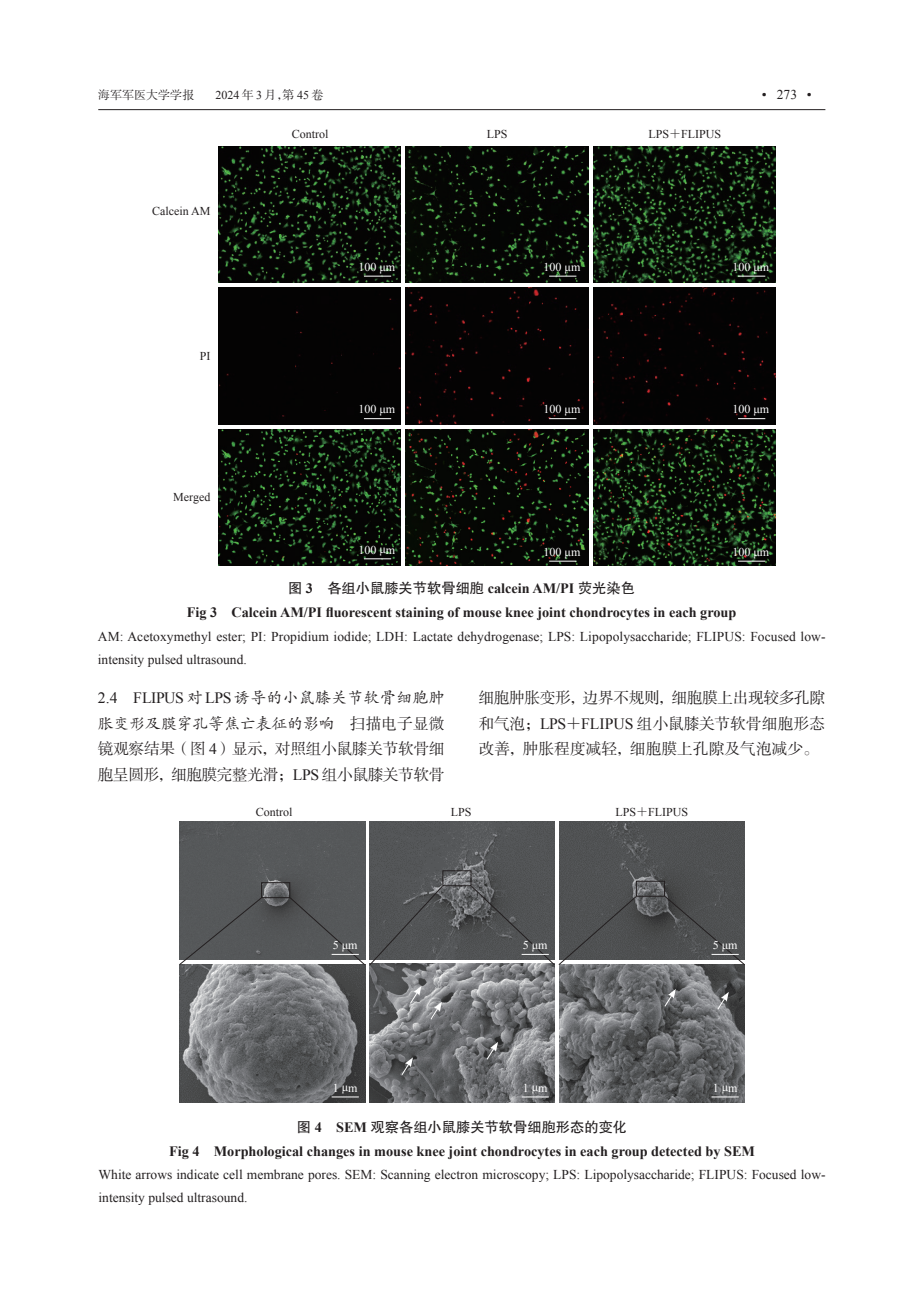
<style>
.page{position:relative;width:919px;height:1289px;background:#fff}
.page>*{position:absolute;margin:0;border:0;box-sizing:border-box;transform-origin:0 0}
.t1{font:15.75px/25.5px "FZSSK GBK1 0";letter-spacing:-.025em;color:#231f20}
.t2{font:15.75px/25.5px "FZKTJW GB1 0";color:#231f20}
.t3{font:700 14.25px "Times New Roman";color:#231f20}
.t4{font:14.25px "FZHTJW GB1 0";color:#231f20}
.t5{font:13.5px/23.2px "Times New Roman";color:#231f20}
.t6{font:12px "Times New Roman";color:#fff}
.t7{font:12px "Times New Roman";color:#231f20}
.t8{font:12px "FZSSK GBK1 0";color:#231f20}
.s1{font-family:"Times New Roman"}
.s2{font-family:"Sim Sun";font-size:15px}
.s3{font-family:"Sim Sun"}
.s4{font-family:"Times New Roman";font-weight:700}
.s5{font-family:"FZSSK GBK1 0"}
</style>
<div class="page">
<hr style="left:98px;top:109px;width:727px;height:1px;background:#231f20">
<img style="left:218px;top:146px;width:182px;height:136px">
<img style="left:406px;top:146px;width:182px;height:136px">
<img style="left:593px;top:146px;width:182px;height:136px">
<div style="left:218px;top:288px;width:182px;height:137px;background:#040303"></div>
<div style="left:406px;top:288px;width:182px;height:137px;background:#040303"></div>
<div style="left:593px;top:288px;width:182px;height:137px;background:#030303"></div>
<img style="left:218px;top:430px;width:182px;height:135px">
<img style="left:406px;top:430px;width:182px;height:135px">
<img style="left:593px;top:430px;width:182px;height:135px">
<svg style="left:364px;top:276px;width:27px;height:1px"></svg>
<svg style="left:549px;top:276px;width:27px;height:1px"></svg>
<svg style="left:738px;top:276px;width:27px;height:1px"></svg>
<svg style="left:364px;top:558px;width:27px;height:1px"></svg>
<svg style="left:549px;top:561px;width:27px;height:1px"></svg>
<svg style="left:738px;top:418px;width:27px;height:1px"></svg>
<svg style="left:364px;top:418px;width:27px;height:1px"></svg>
<svg style="left:549px;top:418px;width:27px;height:1px"></svg>
<svg style="left:738px;top:561px;width:27px;height:1px"></svg>
<div style="left:180px;top:821px;width:185px;height:138px;background:#56585a"></div>
<img style="left:369px;top:821px;width:185px;height:138px">
<img style="left:559px;top:821px;width:185px;height:138px">
<img style="left:180px;top:964px;width:185px;height:138px">
<img style="left:369px;top:963px;width:185px;height:139px">
<img style="left:559px;top:964px;width:185px;height:138px">
<div style="left:261px;top:882px;width:29px;height:16px;border:1px solid #231f20"></div>
<div style="left:442px;top:870px;width:29px;height:16px;border:1px solid #231f20"></div>
<div style="left:636px;top:880px;width:29px;height:16px;border:1px solid #231f20"></div>
<svg style="left:179px;top:897px;width:83px;height:68px;background:#5e6062"></svg>
<svg style="left:401px;top:1057px;width:12px;height:18px"></svg>
<svg style="left:430px;top:1001px;width:12px;height:19px"></svg>
<svg style="left:663px;top:988px;width:12px;height:19px"></svg>
<svg style="left:716px;top:991px;width:12px;height:19px"></svg>
<svg style="left:409px;top:985px;width:12px;height:19px"></svg>
<svg style="left:486px;top:1041px;width:12px;height:19px"></svg>
<svg style="left:331px;top:1096px;width:28px;height:1px"></svg>
<svg style="left:289px;top:885px;width:154px;height:80px;background:#5d5f61"></svg>
<svg style="left:521px;top:1096px;width:28px;height:1px"></svg>
<svg style="left:470px;top:885px;width:167px;height:81px;background:#5d5e60"></svg>
<svg style="left:711px;top:1096px;width:27px;height:1px"></svg>
<svg style="left:663px;top:895px;width:82px;height:70px;background:#57595a"></svg>
<p class="t8" style="left:98px;top:89px;width:226px">海军军医大学学报　 <span class="s1">2024</span> 年 <span class="s1">3</span> 月，第 <span class="s1">45</span> 卷</p>
<p class="t5" style="left:756px;top:83px;width:61px"><span class="s2">·</span> 273 <span class="s2">·</span></p>
<p class="t7" style="left:152px;top:203px;width:60px">Calcein AM</p>
<p class="t7" style="left:200px;top:348px;width:12px">PI</p>
<p class="t7" style="left:173px;top:488px;width:39px">Merged</p>
<p class="t7" style="left:292px;top:126px;width:38px">Control</p>
<p class="t7" style="left:487px;top:126px;width:22px">LPS</p>
<p class="t7" style="left:648px;top:126px;width:74px">LPS<span class="s3">＋</span>FLIPUS</p>
<p class="t6" style="left:358px;top:259px;width:38px">100 μm</p>
<p class="t6" style="left:543px;top:259px;width:38px">100 μm</p>
<p class="t6" style="left:732px;top:259px;width:38px">100 μm</p>
<p class="t6" style="left:358px;top:401px;width:38px">100 μm</p>
<p class="t6" style="left:543px;top:401px;width:38px">100 μm</p>
<p class="t6" style="left:732px;top:401px;width:38px">100 μm</p>
<p class="t6" style="left:358px;top:541px;width:38px">100 μm</p>
<p class="t6" style="left:543px;top:544px;width:38px">100 μm</p>
<p class="t6" style="left:732px;top:544px;width:38px">100 μm</p>
<p class="t4" style="left:288px;top:580px;width:348px">图 <span class="s4">3</span> 各组小鼠膝关节软骨细胞 <span class="s4">calcein AM/PI</span> 荧光染色</p>
<p class="t3" style="left:187px;top:602px;width:551px">Fig 3 Calcein AM/PI fluorescent staining of mouse knee joint chondrocytes in each group</p>
<p class="t5" style="left:98px;top:624px;width:729px">AM: Acetoxymethyl ester; PI: Propidium iodide; LDH: Lactate dehydrogenase; LPS: Lipopolysaccharide; FLIPUS: Focused low&shy;intensity pulsed ultrasound.</p>
<p class="t2" style="left:98px;top:685px;width:348px"><span class="s1">2.4 FLIPUS</span> 对 <span class="s1">LPS</span> 诱导的小鼠膝关节软骨细胞肿胀变形及膜穿孔等焦亡表征的影响 <span class="s5">扫描电子显微</span></p>
<p class="t1" style="left:98px;top:737px;width:348px">镜观察结果（图 <span class="s1">4</span>）显示，对照组小鼠膝关节软骨细胞呈圆形，细胞膜完整光滑；<span class="s1">LPS</span> 组小鼠膝关节软骨</p>
<p class="t1" style="left:478px;top:686px;width:348px;text-align:justify">细胞肿胀变形，边界不规则，细胞膜上出现较多孔隙和气泡；<span class="s1">LPS</span><span class="s3">＋</span><span class="s1">FLIPUS</span> 组小鼠膝关节软骨细胞形态改善，肿胀程度减轻，细胞膜上孔隙及气泡减少。</p>
<p class="t7" style="left:256px;top:803px;width:38px">Control</p>
<p class="t7" style="left:451px;top:803px;width:22px">LPS</p>
<p class="t7" style="left:615px;top:803px;width:74px">LPS<span class="s3">＋</span>FLIPUS</p>
<p class="t6" style="left:333px;top:937px;width:26px">5 μm</p>
<p class="t6" style="left:523px;top:937px;width:26px">5 μm</p>
<p class="t6" style="left:712px;top:937px;width:26px">5 μm</p>
<p class="t6" style="left:333px;top:1079px;width:26px">1 μm</p>
<p class="t6" style="left:523px;top:1079px;width:26px">1 μm</p>
<p class="t6" style="left:712px;top:1079px;width:26px">1 μm</p>
<p class="t4" style="left:297px;top:1118px;width:332px">图 <span class="s4">4 SEM</span> 观察各组小鼠膝关节软骨细胞形态的变化</p>
<p class="t3" style="left:169px;top:1141px;width:587px">Fig 4 Morphological changes in mouse knee joint chondrocytes in each group detected by SEM</p>
<p class="t5" style="left:98px;top:1162px;width:728px">White arrows indicate cell membrane pores. SEM: Scanning electron microscopy; LPS: Lipopolysaccharide; FLIPUS: Focused low&shy;intensity pulsed ultrasound.</p>
</div>
